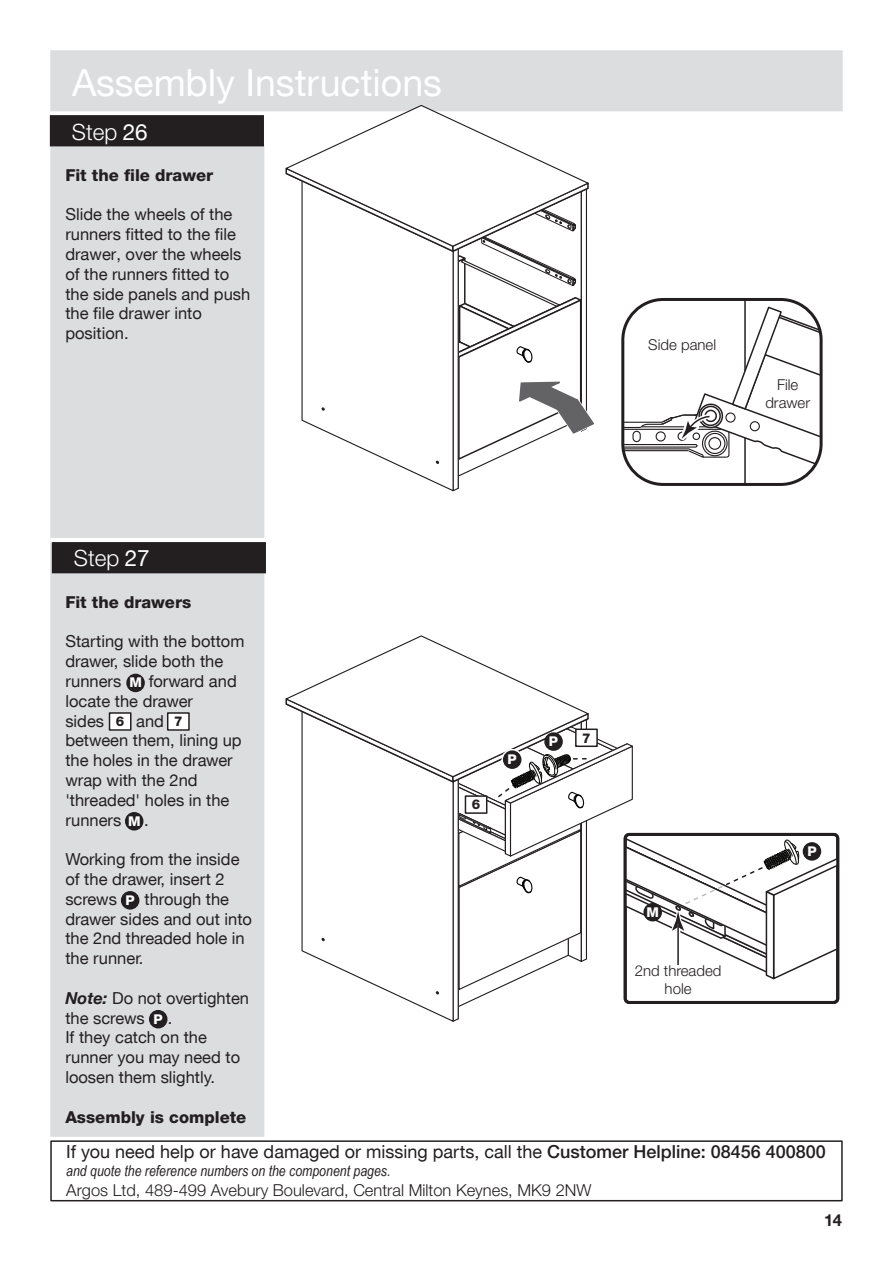
<style>
.page{position:relative;width:893px;height:1263px;background:#fff}
.page>*{position:absolute;margin:0;border:0;box-sizing:border-box;transform-origin:0 0}
.t1{font:37.5px "Helvetica Neue CE";color:#fff}
.t2{font:300 22.5px "Helvetica Neue CE";color:#fff}
.t3{font:18px "Helvetica Neue CE";color:#231f20}
.t4{font:16.5px/19.8px "Helvetica Neue CE";color:#231f20}
.t5{font:300 16.5px "Helvetica Neue CE";color:#231f20}
.t6{font:800 16.5px "Helvetica Neue CE";color:#231f20}
.t7{font:700 16.5px "Helvetica Neue CE";color:#231f20}
.t8{font:italic 15px "Arial Narrow";color:#231f20}
.t9{font:300 15px/18px "Helvetica Neue CE";color:#231f20;text-align:center}
.t10{font:800 13.5px "Helvetica Neue CE";color:#fff}
.t11{font:800 13.5px "Helvetica Neue CE";color:#231f20}
.s1{font-weight:400}
.s2{font-weight:700;font-style:italic}
.s3{font-weight:500}
</style>
<div class="page">
<div style="left:51px;top:51px;width:791px;height:60px;background:#dcdddf"></div>
<div style="left:50px;top:50px;width:793px;height:61px;border:2px solid #dcdddf"></div>
<div style="left:51px;top:146px;width:213px;height:990px;background:#dcdddf"></div>
<div style="left:50px;top:145px;width:214px;height:992px;border:2px solid #dcdddf"></div>
<div style="left:51px;top:116px;width:212px;height:30px;background:#231f20"></div>
<div style="left:50px;top:115px;width:214px;height:31px;border:2px solid #231f20"></div>
<div style="left:50px;top:1140px;width:793px;height:61px;border:2px solid #231f20"></div>
<svg style="left:51px;top:538px;width:213px;height:5px"></svg>
<div style="left:53px;top:543px;width:212px;height:30px;background:#231f20"></div>
<div style="left:52px;top:542px;width:214px;height:31px;border:2px solid #231f20"></div>
<hr style="left:744px;top:438px;width:2px;height:46px;background:#231f20">
<hr style="left:744px;top:299px;width:2px;height:72px;background:#231f20">
<div style="left:621px;top:298px;width:202px;height:188px;border:3px solid #231f20;border-radius:41px"></div>
<svg style="left:622px;top:305px;width:201px;height:161px"></svg>
<div style="left:122px;top:892px;width:17px;height:17px;background:#231f20;border-radius:50%"></div>
<div style="left:121px;top:891px;width:18px;height:18px;border:2px solid #231f20;border-radius:50%"></div>
<div style="left:127px;top:674px;width:17px;height:17px;background:#231f20;border-radius:50%"></div>
<div style="left:126px;top:674px;width:19px;height:18px;border:2px solid #231f20;border-radius:50%"></div>
<div style="left:126px;top:813px;width:17px;height:17px;background:#231f20;border-radius:50%"></div>
<div style="left:125px;top:812px;width:18px;height:18px;border:2px solid #231f20;border-radius:50%"></div>
<div style="left:150px;top:1011px;width:17px;height:17px;background:#231f20;border-radius:50%"></div>
<div style="left:149px;top:1010px;width:18px;height:18px;border:2px solid #231f20;border-radius:50%"></div>
<div style="left:110px;top:713px;width:21px;height:17px;background:#fff"></div>
<div style="left:109px;top:712px;width:23px;height:19px;border:2px solid #231f20"></div>
<div style="left:168px;top:713px;width:21px;height:17px;background:#fff"></div>
<div style="left:167px;top:712px;width:23px;height:19px;border:2px solid #231f20"></div>
<svg style="left:285px;top:635px;width:555px;height:387px"></svg>
<div style="left:504px;top:751px;width:17px;height:17px;background:#231f20;border-radius:50%"></div>
<div style="left:503px;top:750px;width:18px;height:19px;border:2px solid #231f20;border-radius:50%"></div>
<div style="left:545px;top:733px;width:17px;height:17px;background:#231f20;border-radius:50%"></div>
<div style="left:544px;top:732px;width:19px;height:19px;border:2px solid #231f20;border-radius:50%"></div>
<div style="left:465px;top:796px;width:22px;height:17px;background:#fff"></div>
<div style="left:465px;top:795px;width:22px;height:19px;border:2px solid #231f20"></div>
<div style="left:576px;top:729px;width:21px;height:17px;background:#fff"></div>
<div style="left:575px;top:728px;width:23px;height:19px;border:2px solid #231f20"></div>
<svg style="left:284px;top:105px;width:314px;height:387px"></svg>
<p class="t1" style="left:72px;top:60px;width:371px">Assembly Instructions</p>
<p class="t2" style="left:72px;top:118px;width:77px">Step <span class="s1">26</span></p>
<p class="t6" style="left:65px;top:165px;width:149px">Fit the file drawer</p>
<p class="t4" style="left:65px;top:205px;width:186px">Slide the wheels of the runners fitted to the file drawer, over the wheels of the runners fitted to the side panels and push the file drawer into position.</p>
<p class="t2" style="left:74px;top:545px;width:77px">Step <span class="s1">27</span></p>
<p class="t6" style="left:65px;top:592px;width:127px">Fit the drawers</p>
<p class="t4" style="left:65px;top:632px;width:181px">Starting with the bottom drawer, slide both the runners</p>
<p class="t4" style="left:65px;top:671px;width:173px;text-indent:83px">forward and locate the drawer<br>sides</p>
<p class="t10" style="left:129px;top:674px;width:14px">M</p>
<p class="t4" style="left:65px;top:711px;width:178px;text-indent:71px">and<br>between them, lining up the holes in the drawer wrap with the 2nd 'threaded' holes in the runners</p>
<p class="t4" style="left:144px;top:810px;width:6px">.</p>
<p class="t4" style="left:65px;top:849px;width:176px">Working from the inside of the drawer, insert 2 screws</p>
<p class="t11" style="left:116px;top:713px;width:10px">6</p>
<p class="t11" style="left:174px;top:713px;width:10px">7</p>
<p class="t10" style="left:128px;top:812px;width:14px">M</p>
<p class="t4" style="left:65px;top:889px;width:188px;text-indent:79px">through the drawer sides and out into the 2nd threaded hole in the runner.</p>
<p class="t4" style="left:65px;top:988px;width:185px"><span class="s2">Note:</span> Do not overtighten the screws</p>
<p class="t4" style="left:65px;top:1008px;width:176px;text-indent:102px">.<br>If they catch on the runner you may need to loosen them slightly.</p>
<p class="t6" style="left:65px;top:1107px;width:182px">Assembly is complete</p>
<p class="t10" style="left:126px;top:892px;width:11px">P</p>
<p class="t10" style="left:154px;top:1010px;width:11px">P</p>
<p class="t9" style="left:648px;top:336px;width:69px">Side panel</p>
<p class="t9" style="left:765px;top:375px;width:46px">File drawer</p>
<p class="t11" style="left:472px;top:796px;width:10px">6</p>
<p class="t10" style="left:508px;top:751px;width:11px">P</p>
<p class="t10" style="left:549px;top:733px;width:11px">P</p>
<p class="t11" style="left:582px;top:729px;width:10px">7</p>
<p class="t10" style="left:646px;top:903px;width:14px">M</p>
<p class="t9" style="left:635px;top:962px;width:88px">2nd threaded hole</p>
<p class="t10" style="left:807px;top:843px;width:11px">P</p>
<p class="t3" style="left:66px;top:1141px;width:761px">If you need help or have damaged or missing parts, call the <span class="s3">Customer Helpline: 08456 400800</span></p>
<p class="t8" style="left:66px;top:1160px;width:326px">and quote the reference numbers on the component pages.</p>
<p class="t5" style="left:66px;top:1180px;width:527px">Argos Ltd, 489-499 Avebury Boulevard, Central Milton Keynes, MK9 2NW</p>
<p class="t7" style="left:824px;top:1210px;width:19px">14</p>
</div>
